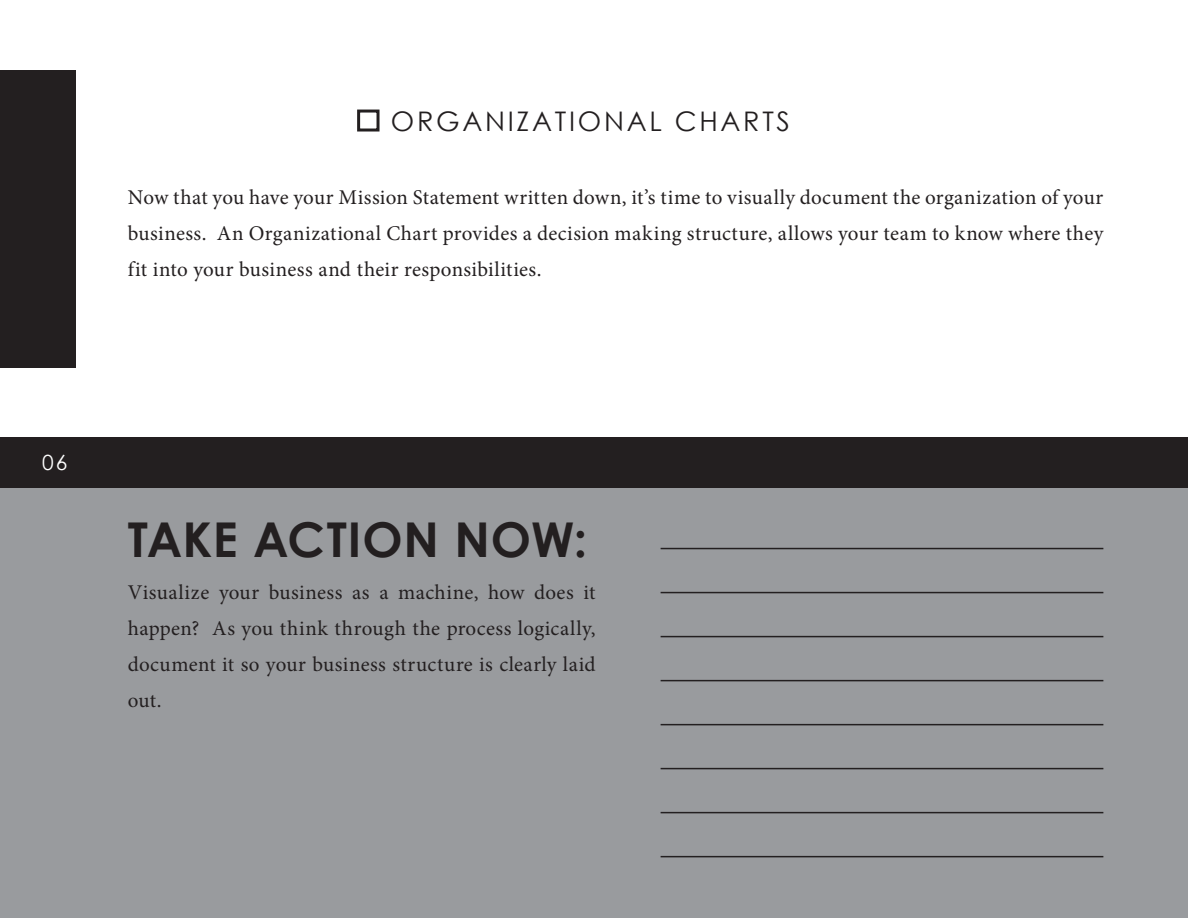
<style>
.page{position:relative;width:1188px;height:918px;background:#fff}
.page>*{position:absolute;margin:0;border:0;box-sizing:border-box;transform-origin:0 0}
.Normal_12pt_light{font:700 48px "Century Gothic";letter-spacing:.015em;color:#231f20}
.Subtitle_18pt_regula{font:27px "Century Gothic";letter-spacing:.1em;color:#231f20}
.Normal_12pt_light-2{font:21px/36px "Minion Pro";letter-spacing:.015em;color:#231f20;text-align:justify}
.Subtitle_18pt_regula-2{font:21px "Century Gothic";color:#fff}
</style>
<div class="page">
<div style="left:0;top:437px;width:1188px;height:51px;background:#231f20"></div>
<div style="left:0;top:488px;width:1188px;height:430px;background:#999b9e"></div>
<div style="left:0;top:70px;width:76px;height:298px;background:#231f20"></div>
<div style="left:357px;top:110px;width:23px;height:22px;border:3px solid #231f20"></div>
<hr style="left:661px;top:636px;width:442px;height:1px;background:#231f20">
<hr style="left:661px;top:680px;width:442px;height:1px;background:#231f20">
<hr style="left:661px;top:724px;width:442px;height:1px;background:#231f20">
<hr style="left:661px;top:548px;width:442px;height:1px;background:#231f20">
<hr style="left:661px;top:592px;width:442px;height:1px;background:#231f20">
<hr style="left:661px;top:768px;width:442px;height:1px;background:#231f20">
<hr style="left:661px;top:812px;width:442px;height:1px;background:#231f20">
<hr style="left:661px;top:856px;width:442px;height:1px;background:#231f20">
<p class="Subtitle_18pt_regula" style="left:391px;top:102px;width:401px">ORGANIZATIONAL CHARTS</p>
<p class="Normal_12pt_light-2" style="left:128px;top:180px;width:977px">Now that you have your Mission Statement written down, it’s time to visually document the organization of your business. An Organizational Chart provides a decision making structure, allows your team to know where they fit into your business and their responsibilities.</p>
<p class="Subtitle_18pt_regula-2" style="left:42px;top:447px;width:27px">06</p>
<p class="Normal_12pt_light" style="left:128px;top:503px;width:461px">TAKE ACTION NOW:</p>
<p class="Normal_12pt_light-2" style="left:128px;top:575px;width:469px">Visualize your business as a machine, how does it happen? As you think through the process logically, document it so your business structure is clearly laid out.</p>
</div>
